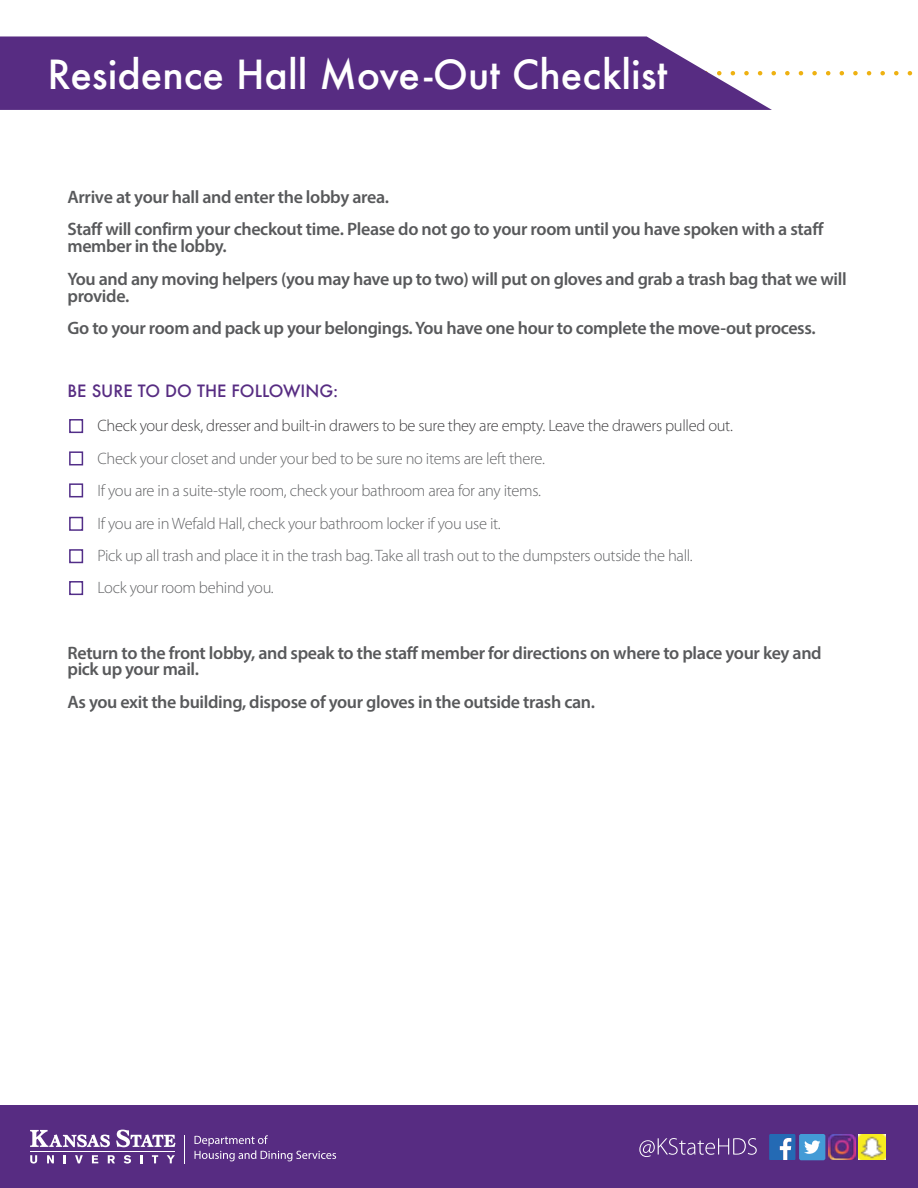
<style>
.page{position:relative;width:918px;height:1188px;background:#fff}
.page>*{position:absolute;margin:0;border:0;box-sizing:border-box;transform-origin:0 0}
.t1{font:500 39px "Futura";color:#fff}
.t2{font:600 18px/33px "Myriad Pro";letter-spacing:-.02em;color:#58595b}
.t3{font:300 16.5px/32.4px "Myriad Pro";letter-spacing:-.02em;color:#636466}
.t4{font:300 16.5px "Myriad Pro";letter-spacing:-.02em;color:#414042}
.t5{font:500 16.5px "Futura";color:#572c82}
</style>
<div class="page">
<svg style="left:772px;top:71px;width:141px;height:4px"></svg>
<svg style="left:0;top:36px;width:772px;height:74px;background:#653e8c"></svg>
<div style="left:0;top:1106px;width:918px;height:82px;background:#572c82"></div>
<svg style="left:184px;top:1135px;width:1px;height:28px"></svg>
<hr style="left:30px;top:1151px;width:145px;height:1px;background:#fff">
<svg style="left:30px;top:1130px;width:80px;height:17px"></svg>
<svg style="left:116px;top:1130px;width:59px;height:17px"></svg>
<svg style="left:30px;top:1155px;width:7px;height:9px"></svg>
<svg style="left:47px;top:1155px;width:7px;height:8px"></svg>
<svg style="left:64px;top:1155px;width:2px;height:8px"></svg>
<svg style="left:75px;top:1155px;width:8px;height:8px"></svg>
<svg style="left:92px;top:1155px;width:6px;height:8px"></svg>
<svg style="left:108px;top:1155px;width:7px;height:8px"></svg>
<svg style="left:124px;top:1155px;width:7px;height:9px"></svg>
<svg style="left:141px;top:1155px;width:2px;height:8px"></svg>
<svg style="left:152px;top:1155px;width:6px;height:8px"></svg>
<svg style="left:167px;top:1155px;width:8px;height:8px"></svg>
<svg style="left:195px;top:1135px;width:141px;height:26px"></svg>
<svg style="left:769px;top:1134px;width:26px;height:26px"></svg>
<img style="left:859px;top:1134px;width:26px;height:26px">
<img style="left:829px;top:1134px;width:26px;height:26px">
<div style="left:799px;top:1134px;width:26px;height:26px;background:#439bd6;border-radius:2px"></div>
<svg style="left:804px;top:1140px;width:16px;height:14px"></svg>
<svg style="left:639px;top:1138px;width:118px;height:19px"></svg>
<div style="left:69px;top:419px;width:14px;height:14px;border:2px solid #522e88"></div>
<div style="left:69px;top:451px;width:14px;height:14px;border:2px solid #522e88"></div>
<div style="left:69px;top:483px;width:14px;height:14px;border:2px solid #522e88"></div>
<div style="left:69px;top:517px;width:14px;height:14px;border:2px solid #522e88"></div>
<div style="left:69px;top:549px;width:14px;height:14px;border:2px solid #522e88"></div>
<div style="left:69px;top:581px;width:14px;height:14px;border:2px solid #522e88"></div>
<h1 class="t1" style="left:48px;top:48px;width:621px">Residence Hall Move-Out Checklist</h1>
<p class="t2" style="left:68px;top:180px;width:757px">Arrive at your hall and enter the lobby area.<br>Staff will confirm your checkout time. Please do not go to your room until you have spoken with a staff</p>
<p class="t2" style="left:68px;top:229px;width:781px">member in the lobby.<br>You and any moving helpers (you may have up to two) will put on gloves and grab a trash bag that we will</p>
<p class="t2" style="left:68px;top:279px;width:750px">provide.<br>Go to your room and pack up your belongings. You have one hour to complete the move-out process.</p>
<p class="t5" style="left:68px;top:379px;width:272px">BE SURE TO DO THE FOLLOWING:</p>
<p class="t4" style="left:97px;top:416px;width:637px">Check your desk, dresser and built-in drawers to be sure they are empty. Leave the drawers pulled out.</p>
<p class="t3" style="left:97px;top:442px;width:597px">Check your closet and under your bed to be sure no items are left there.<br>If you are in a suite-style room, check your bathroom area for any items.<br>If you are in Wefald Hall, check your bathroom locker if you use it.<br>Pick up all trash and place it in the trash bag. Take all trash out to the dumpsters outside the hall.<br>Lock your room behind you.</p>
<p class="t2" style="left:68px;top:644px;width:756px;line-height:16.5px">Return to the front lobby, and speak to the staff member for directions on where to place your key and pick up your mail.</p>
<p class="t2" style="left:68px;top:685px;width:529px">As you exit the building, dispose of your gloves in the outside trash can.</p>
</div>
